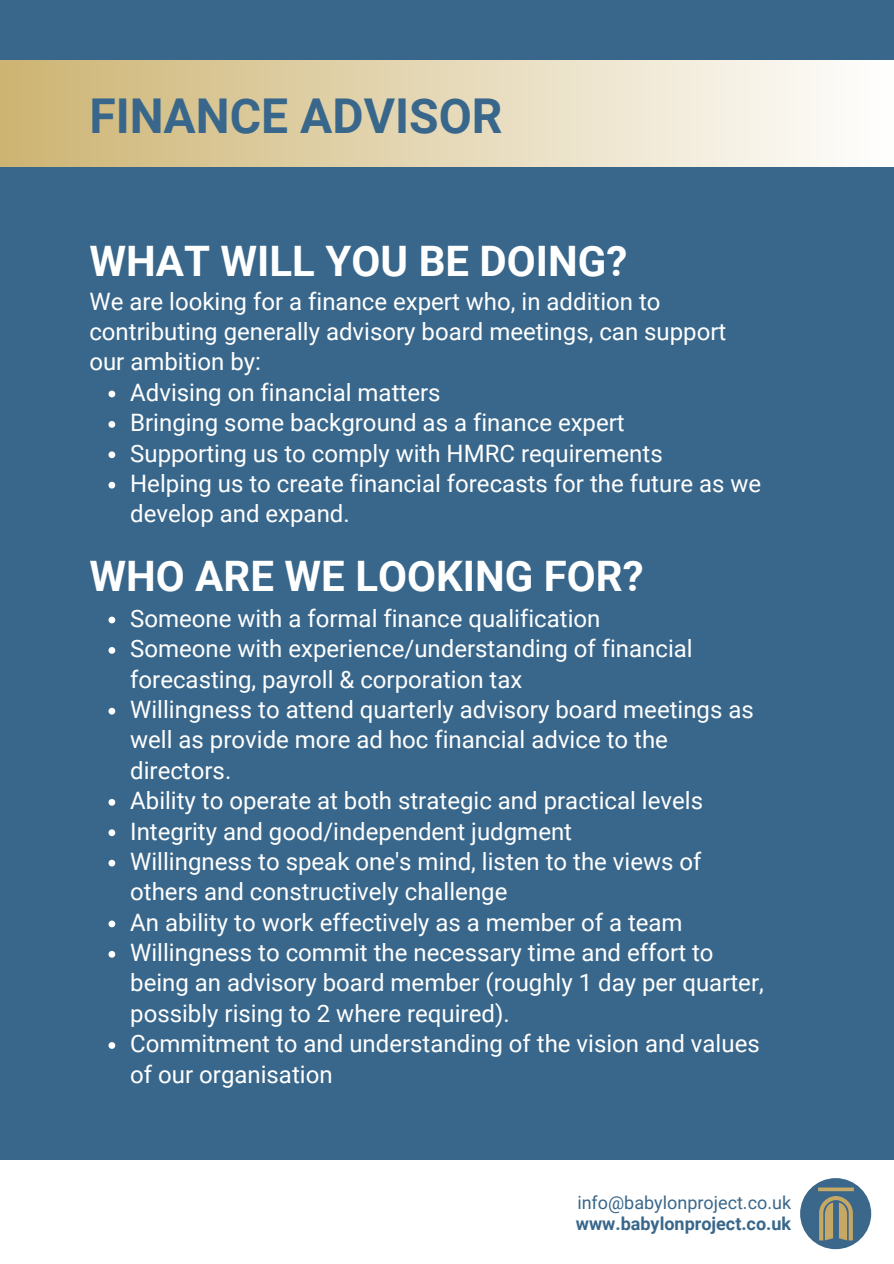
<style>
.page{position:relative;width:894px;height:1264px;background:#fff}
.page>*{position:absolute;margin:0;border:0;box-sizing:border-box;transform-origin:0 0}
.t1{font:700 48px "Roboto";color:#39678b}
.t2{font:700 42px "Roboto";color:#fff}
.t3{font:24px/30.3px "Roboto";color:#fff}
.t4{font:18px "Roboto";color:#39678b}
.t5{font:700 18px "Roboto";color:#39678b}
</style>
<div class="page">
<div style="left:0;top:0;width:893px;height:1263px;background:#39678b"></div>
<div style="left:0;top:1160px;width:893px;height:103px;background:#fff"></div>
<img style="left:799px;top:1178px;width:71px;height:71px;border-radius:50%">
<svg style="left:108px;top:616px;width:7px;height:7px"></svg>
<svg style="left:108px;top:647px;width:7px;height:6px"></svg>
<svg style="left:108px;top:707px;width:7px;height:7px"></svg>
<svg style="left:108px;top:799px;width:7px;height:6px"></svg>
<svg style="left:108px;top:829px;width:7px;height:7px"></svg>
<svg style="left:108px;top:859px;width:7px;height:7px"></svg>
<svg style="left:108px;top:920px;width:7px;height:7px"></svg>
<svg style="left:108px;top:951px;width:7px;height:6px"></svg>
<svg style="left:108px;top:1042px;width:7px;height:6px"></svg>
<div style="left:0;top:61px;width:893px;height:106px;background:linear-gradient(to right,#cdb473,#fffefe)"></div>
<svg style="left:108px;top:390px;width:7px;height:7px"></svg>
<svg style="left:108px;top:421px;width:7px;height:7px"></svg>
<svg style="left:108px;top:451px;width:7px;height:7px"></svg>
<svg style="left:108px;top:482px;width:7px;height:6px"></svg>
<p class="t1" style="left:89px;top:88px;width:414px">FINANCE ADVISOR</p>
<h4 class="t2" style="left:89px;top:237px;width:539px">WHAT WILL YOU BE DOING?</h4>
<p class="t3" style="left:89px;top:286px;width:638px">We are looking for a finance expert who, in addition to contributing generally advisory board meetings, can support our ambition by:</p>
<p class="t3" style="left:130px;top:377px;width:312px">Advising on financial matters</p>
<p class="t3" style="left:130px;top:408px;width:496px">Bringing some background as a finance expert</p>
<h4 class="t3" style="left:130px;top:438px;width:534px">Supporting us to comply with HMRC requirements</h4>
<p class="t3" style="left:130px;top:468px;width:632px">Helping us to create financial forecasts for the future as we develop and expand.</p>
<p class="t2" style="left:89px;top:552px;width:555px">WHO ARE WE LOOKING FOR?</p>
<p class="t3" style="left:130px;top:603px;width:471px">Someone with a formal finance qualification</p>
<p class="t3" style="left:130px;top:633px;width:564px">Someone with experience/understanding of financial forecasting, payroll &amp; corporation tax</p>
<p class="t3" style="left:130px;top:694px;width:625px">Willingness to attend quarterly advisory board meetings as well as provide more ad hoc financial advice to the directors.</p>
<h2 class="t3" style="left:130px;top:785px;width:574px">Ability to operate at both strategic and practical levels</h2>
<p class="t3" style="left:130px;top:816px;width:443px">Integrity and good/independent judgment</p>
<p class="t3" style="left:130px;top:846px;width:572px">Willingness to speak one's mind, listen to the views of others and constructively challenge</p>
<p class="t3" style="left:130px;top:907px;width:554px">An ability to work effectively as a member of a team</p>
<p class="t3" style="left:130px;top:937px;width:635px">Willingness to commit the necessary time and effort to being an advisory board member (roughly 1 day per quarter, possibly rising to 2 where required).</p>
<p class="t3" style="left:130px;top:1028px;width:631px">Commitment to and understanding of the vision and values of our organisation</p>
<p class="t4" style="left:577px;top:1191px;width:215px">info@babylonproject.co.uk</p>
<h2 class="t5" style="left:575px;top:1213px;width:217px">www.babylonproject.co.uk</h2>
</div>
